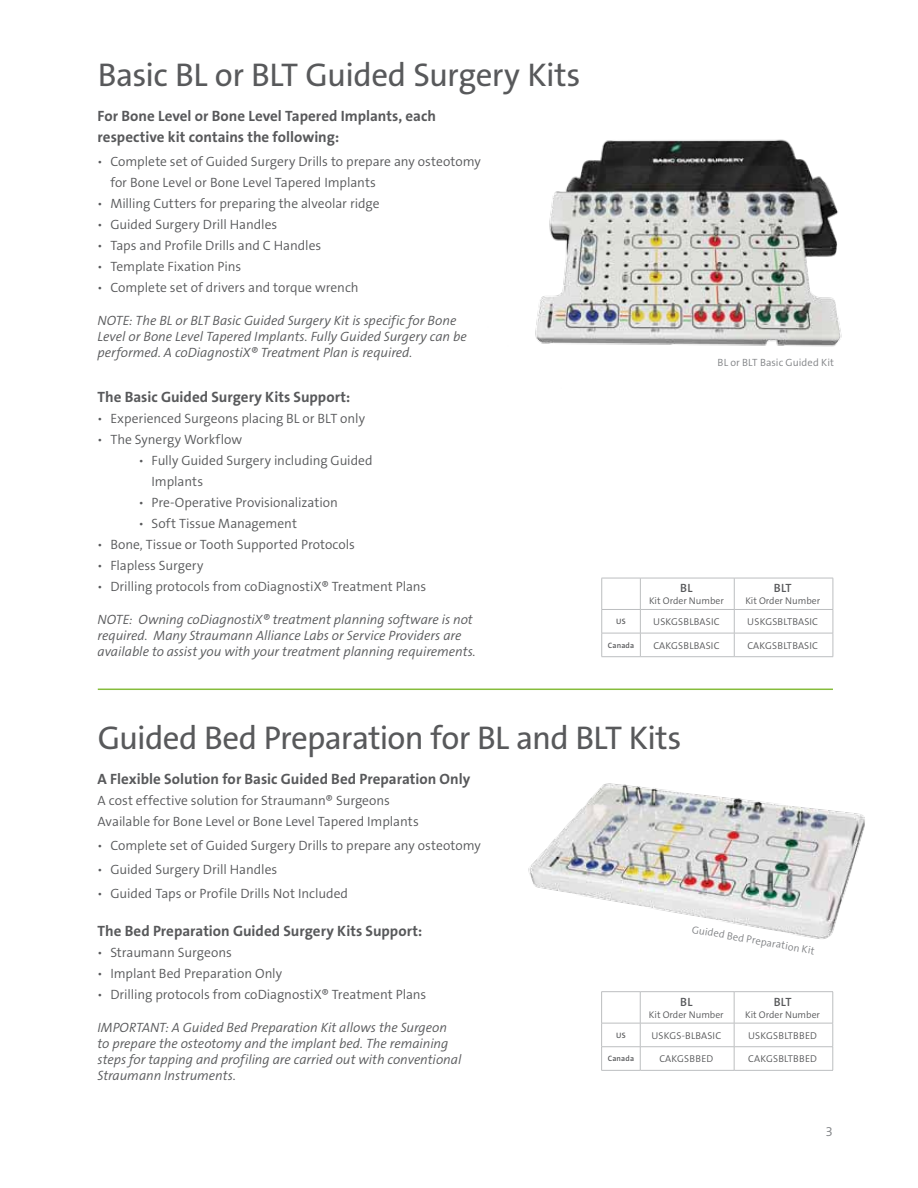
<style>
.page{position:relative;width:918px;height:1188px;background:#fff}
.page>*{position:absolute;margin:0;border:0;box-sizing:border-box;transform-origin:0 0}
.t1{font:33px "The Sans LP5 Plain";letter-spacing:-.02em;color:#58595b}
.t2{font:15px/21px "The Sans LP7 Bld";color:#58595b}
.t3{font:13.5px/21px "The Sans LP4 Se Lig";letter-spacing:-.005em;color:#58595b}
.t4{font:italic 300 13.5px/16.2px "The Sans B W4";letter-spacing:-.005em;color:#58595b}
.t5{font:300 13.5px "The Sans B W4";color:#808285}
.t6{font:600 12px "The Sans B W6";letter-spacing:.03em;color:#58595b}
.t7{font:300 10.5px "The Sans B W4";letter-spacing:.01em;color:#808285}
.t8{font:9.9px "The Sans LP4 Se Lig";letter-spacing:.02em;color:#58595b}
.t9{font:300 9.75px "The Sans B W4";color:#58595b}
.t10{font:600 7.8px "The Sans B W6";letter-spacing:.02em;color:#58595b}
</style>
<div class="page">
<hr style="left:98px;top:689px;width:735px;height:1px;background:#85bc3c">
<hr style="left:601px;top:578px;width:39px;height:1px;background:#bcbec0">
<hr style="left:601px;top:578px;width:1px;height:31px;background:#bcbec0">
<hr style="left:601px;top:609px;width:39px;height:1px;background:#bcbec0">
<svg style="left:601px;top:610px;width:1px;height:46px"></svg>
<hr style="left:601px;top:656px;width:39px;height:1px;background:#bcbec0">
<svg style="left:640px;top:578px;width:194px;height:79px"></svg>
<hr style="left:734px;top:656px;width:99px;height:1px;background:#bcbec0">
<hr style="left:601px;top:633px;width:39px;height:1px;background:#bcbec0">
<hr style="left:640px;top:578px;width:94px;height:1px;background:#bcbec0">
<hr style="left:640px;top:609px;width:94px;height:1px;background:#bcbec0">
<hr style="left:734px;top:609px;width:99px;height:1px;background:#bcbec0">
<hr style="left:640px;top:633px;width:94px;height:1px;background:#bcbec0">
<hr style="left:734px;top:633px;width:99px;height:1px;background:#bcbec0">
<hr style="left:640px;top:656px;width:94px;height:1px;background:#bcbec0">
<hr style="left:601px;top:991px;width:39px;height:1px;background:#bcbec0">
<hr style="left:601px;top:992px;width:1px;height:31px;background:#bcbec0">
<hr style="left:601px;top:1023px;width:39px;height:1px;background:#bcbec0">
<svg style="left:601px;top:1023px;width:1px;height:47px"></svg>
<hr style="left:601px;top:1070px;width:39px;height:1px;background:#bcbec0">
<hr style="left:734px;top:991px;width:99px;height:1px;background:#bcbec0">
<svg style="left:640px;top:992px;width:194px;height:78px"></svg>
<hr style="left:734px;top:1070px;width:99px;height:1px;background:#bcbec0">
<hr style="left:601px;top:1046px;width:39px;height:1px;background:#bcbec0">
<hr style="left:640px;top:991px;width:94px;height:1px;background:#bcbec0">
<hr style="left:640px;top:1023px;width:94px;height:1px;background:#bcbec0">
<hr style="left:734px;top:1023px;width:99px;height:1px;background:#bcbec0">
<hr style="left:640px;top:1046px;width:94px;height:1px;background:#bcbec0">
<hr style="left:734px;top:1046px;width:99px;height:1px;background:#bcbec0">
<hr style="left:640px;top:1070px;width:94px;height:1px;background:#bcbec0">
<img style="left:528px;top:783px;width:337px;height:156px">
<img style="left:535px;top:139px;width:307px;height:208px">
<h1 class="t1" style="left:98px;top:54px;width:484px">Basic BL or BLT Guided Surgery Kits</h1>
<p class="t2" style="left:98px;top:106px;width:340px">For Bone Level or Bone Level Tapered Implants, each respective kit contains the following:</p>
<p class="t3" style="left:98px;top:151px;width:385px">ѹ Complete set of Guided Surgery Drills to prepare any osteotomy</p>
<p class="t3" style="left:110px;top:172px;width:267px">for Bone Level or Bone Level Tapered Implants</p>
<p class="t3" style="left:98px;top:193px;width:284px">ѹ Milling Cutters for preparing the alveolar ridge</p>
<p class="t3" style="left:98px;top:214px;width:181px">ѹ Guided Surgery Drill Handles</p>
<p class="t3" style="left:98px;top:235px;width:225px">ѹ Taps and Profile Drills and C Handles</p>
<p class="t3" style="left:98px;top:256px;width:145px">ѹ Template Fixation Pins</p>
<p class="t3" style="left:98px;top:277px;width:263px">ѹ Complete set of drivers and torque wrench</p>
<p class="t4" style="left:98px;top:312px;width:371px">NOTE: The BL or BLT Basic Guided Surgery Kit is specific for Bone<br>Level or Bone Level Tapered Implants. Fully Guided Surgery can be performed. A coDiagnostiX® Treatment Plan is required.</p>
<p class="t2" style="left:98px;top:387px;width:254px">The Basic Guided Surgery Kits Support:</p>
<p class="t3" style="left:98px;top:408px;width:269px">ѹ Experienced Surgeons placing BL or BLT only ѹ The Synergy Workflow</p>
<p class="t3" style="left:139px;top:450px;width:235px">ѹ Fully Guided Surgery including Guided</p>
<p class="t3" style="left:152px;top:471px;width:53px">Implants</p>
<p class="t3" style="left:139px;top:492px;width:201px">ѹ Pre-Operative Provisionalization</p>
<p class="t3" style="left:139px;top:513px;width:160px">ѹ Soft Tissue Management</p>
<p class="t3" style="left:98px;top:534px;width:259px">ѹ Bone, Tissue or Tooth Supported Protocols</p>
<p class="t3" style="left:98px;top:555px;width:107px">ѹ Flapless Surgery</p>
<p class="t3" style="left:98px;top:576px;width:330px">ѹ Drilling protocols from coDiagnostiX® Treatment Plans</p>
<p class="t4" style="left:98px;top:611px;width:380px">NOTE: Owning coDiagnostiX® treatment planning software is not required. Many Straumann Alliance Labs or Service Providers are available to assist you with your treatment planning requirements.</p>
<p class="t7" style="left:718px;top:356px;width:118px">BL or BLT Basic Guided Kit</p>
<p class="t6" style="left:680px;top:581px;width:14px">BL</p>
<p class="t9" style="left:649px;top:594px;width:76px">Kit Order Number</p>
<p class="t6" style="left:774px;top:581px;width:19px">BLT</p>
<p class="t9" style="left:745px;top:594px;width:76px">Kit Order Number</p>
<p class="t10" style="left:616px;top:617px;width:11px">US</p>
<p class="t8" style="left:653px;top:615px;width:68px">USKGSBLBASIC</p>
<p class="t8" style="left:747px;top:615px;width:72px">USKGSBLTBASIC</p>
<p class="t10" style="left:608px;top:640px;width:28px">Canada</p>
<p class="t8" style="left:653px;top:639px;width:68px">CAKGSBLBASIC</p>
<p class="t8" style="left:747px;top:639px;width:72px">CAKGSBLTBASIC</p>
<h1 class="t1" style="left:98px;top:716px;width:585px">Guided Bed Preparation for BL and BLT Kits</h1>
<p class="t2" style="left:98px;top:768px;width:374px">A Flexible Solution for Basic Guided Bed Preparation Only</p>
<p class="t3" style="left:98px;top:790px;width:323px">A cost effective solution for Straumann® Surgeons<br>Available for Bone Level or Bone Level Tapered Implants</p>
<p class="t3" style="left:98px;top:833px;width:385px;line-height:24px">ѹ Complete set of Guided Surgery Drills to prepare any osteotomy ѹ Guided Surgery Drill Handles<br>ѹ Guided Taps or Profile Drills Not Included</p>
<p class="t2" style="left:98px;top:921px;width:326px">The Bed Preparation Guided Surgery Kits Support:</p>
<p class="t3" style="left:98px;top:942px;width:330px">ѹ Straumann Surgeons<br>ѹ Implant Bed Preparation Only<br>ѹ Drilling protocols from coDiagnostiX® Treatment Plans</p>
<p class="t4" style="left:98px;top:1019px;width:365px">IMPORTANT: A Guided Bed Preparation Kit allows the Surgeon to prepare the osteotomy and the implant bed. The remaining steps for tapping and profiling are carried out with conventional Straumann Instruments.</p>
<p class="t7" style="left:693px;top:923px;width:126px;rotate:10deg">Guided Bed Preparation Kit</p>
<p class="t6" style="left:680px;top:994px;width:14px">BL</p>
<p class="t9" style="left:649px;top:1008px;width:76px">Kit Order Number</p>
<p class="t6" style="left:774px;top:994px;width:19px">BLT</p>
<p class="t9" style="left:745px;top:1008px;width:76px">Kit Order Number</p>
<p class="t10" style="left:616px;top:1030px;width:11px">US</p>
<p class="t8" style="left:651px;top:1029px;width:71px">USKGS-BLBASIC</p>
<p class="t8" style="left:748px;top:1029px;width:70px">USKGSBLTBBED</p>
<p class="t10" style="left:608px;top:1054px;width:28px">Canada</p>
<p class="t8" style="left:659px;top:1053px;width:55px">CAKGSBBED</p>
<p class="t8" style="left:748px;top:1053px;width:70px">CAKGSBLTBBED</p>
<p class="t5" style="left:826px;top:1123px;width:9px">3</p>
</div>
